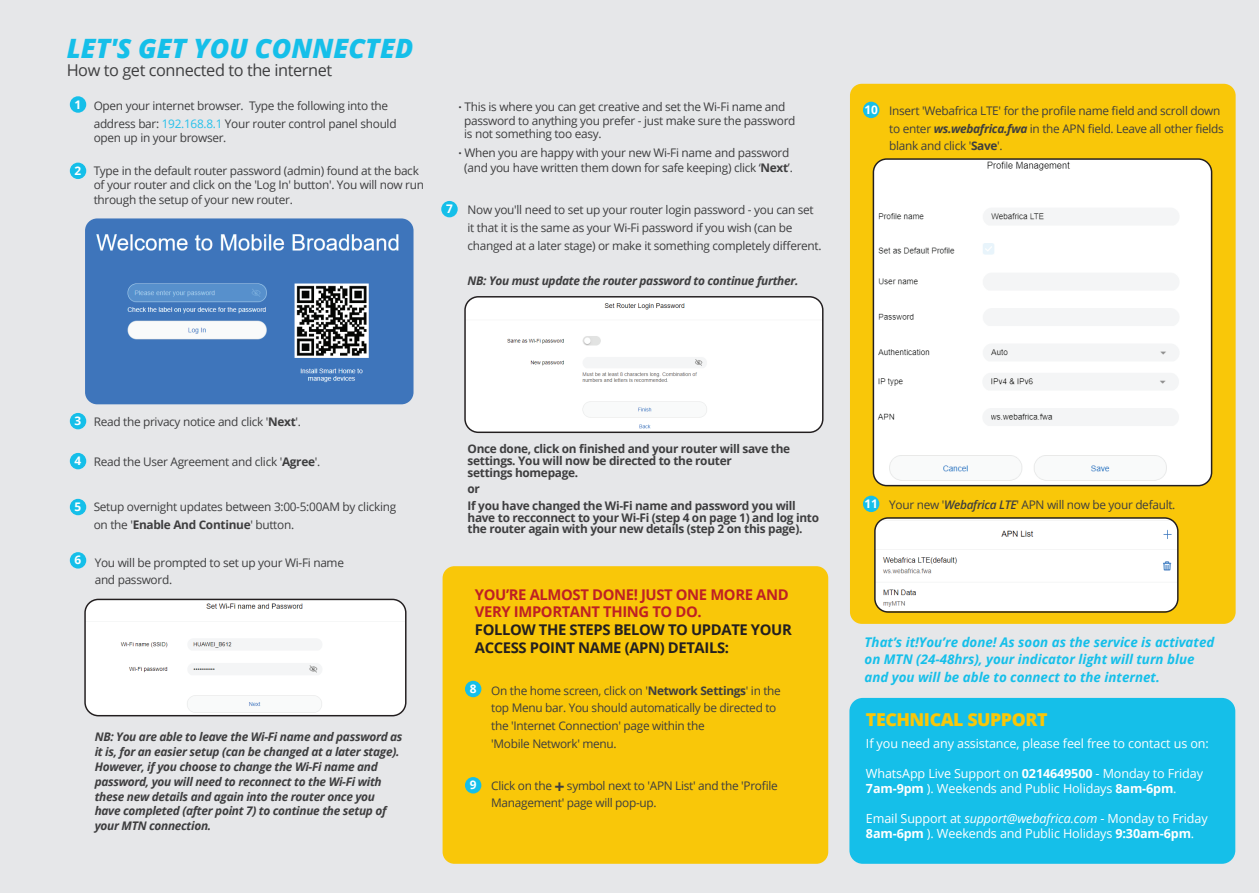
<style>
.page{position:relative;width:1259px;height:893px;background:#e6e7e9}
.page>*{position:absolute;margin:0;border:0;box-sizing:border-box;transform-origin:0 0}
.t1{font:italic 800 26.7px "Open Sans";color:#15bfe9}
.t2{font:800 17.7px "Open Sans";letter-spacing:-.025em;color:#f9c709}
.t3{font:16.35px "Open Sans";letter-spacing:-.025em;color:#3e3e3f}
.t4{font:700 14.85px/17.7px "Open Sans";letter-spacing:-.025em;color:#231f20}
.t5{font:700 14.85px/17.7px "Open Sans";letter-spacing:-.025em;color:#be2024}
.t6{font:italic 700 13.35px/17.7px "Open Sans";color:#15bfe9}
.t7{font:12.6px/15.1px "Open Sans";letter-spacing:-.01em;color:#fff}
.t8{font:11.85px/17.7px "Open Sans";letter-spacing:-.025em;color:#3e3e3f}
.t9{font:italic 700 11.85px/14.9px "Open Sans";letter-spacing:-.025em;color:#3e3e3f}
.t10{font:700 11.85px/11.9px "Open Sans";letter-spacing:-.025em;color:#3e3e3f}
.t11{font:700 11.85px "Open Sans";color:#fff}
.s1{color:#26c1eb}
.s2{font-weight:700}
.s3{font-weight:700;font-style:italic}
.s4{font-weight:600;font-style:italic}
.s5{font-weight:700;font-size:17.7px}
.s6{font-style:italic}
</style>
<div class="page">
<div style="left:70px;top:96px;width:16px;height:17px;background:#15bfe9;border-radius:50%"></div>
<div style="left:70px;top:163px;width:16px;height:16px;background:#15bfe9;border-radius:50%"></div>
<div style="left:70px;top:413px;width:16px;height:16px;background:#15bfe9;border-radius:50%"></div>
<div style="left:70px;top:453px;width:16px;height:16px;background:#15bfe9;border-radius:50%"></div>
<div style="left:70px;top:552px;width:16px;height:17px;background:#15bfe9;border-radius:50%"></div>
<div style="left:70px;top:499px;width:16px;height:16px;background:#15bfe9;border-radius:50%"></div>
<div style="left:442px;top:566px;width:386px;height:298px;background:#f9c709;border-radius:12px"></div>
<div style="left:850px;top:84px;width:385px;height:540px;background:#f9c709;border-radius:12px"></div>
<img style="left:86px;top:599px;width:320px;height:117px">
<div style="left:84px;top:599px;width:322px;height:117px;border:1px solid #231f20;border-radius:13px"></div>
<div style="left:85px;top:218px;width:328px;height:186px;background:#3e75bb;border-radius:12px"></div>
<img style="left:96px;top:234px;width:303px;height:149px">
<img style="left:466px;top:297px;width:357px;height:135px">
<div style="left:464px;top:296px;width:359px;height:137px;border:1px solid #231f20;border-radius:13px"></div>
<img style="left:876px;top:519px;width:301px;height:92px">
<div style="left:874px;top:517px;width:304px;height:96px;border:1px solid #231f20;border-radius:13px"></div>
<div style="left:849px;top:698px;width:386px;height:166px;background:#15bfe9;border-radius:13px"></div>
<div style="left:441px;top:201px;width:17px;height:16px;background:#15bfe9;border-radius:50%"></div>
<div style="left:465px;top:681px;width:16px;height:16px;background:#15bfe9;border-radius:50%"></div>
<div style="left:465px;top:777px;width:16px;height:16px;background:#15bfe9;border-radius:50%"></div>
<div style="left:863px;top:102px;width:16px;height:16px;background:#15bfe9;border-radius:50%"></div>
<div style="left:863px;top:496px;width:16px;height:16px;background:#15bfe9;border-radius:50%"></div>
<img style="left:874px;top:160px;width:336px;height:213px">
<img style="left:874px;top:373px;width:337px;height:113px">
<div style="left:872px;top:158px;width:340px;height:328px;border:1px solid #231f20;border-radius:13px"></div>
<h1 class="t1" style="left:67px;top:28px;width:348px">LET'S GET YOU CONNECTED</h1>
<h3 class="t3" style="left:67px;top:59px;width:267px">How to get connected to the internet</h3>
<p class="t8" style="left:94px;top:97px;width:304px;text-indent:-19px"><sup>1</sup> Open your internet browser. Type the following into the address bar: <span class="s1">192.168.8.1</span> Your router control panel should</p>
<p class="t8" style="left:94px;top:129px;width:134px">open up in your browser.</p>
<p class="t11" style="left:75px;top:162px;width:8px">2</p>
<p class="t8" style="left:94px;top:163px;width:332px;line-height:14.9px">Type in the default router password (admin) found at the back of your router and click on the 'Log In' button'. You will now run through the setup of your new router.</p>
<p class="t8" style="left:464px;top:100px;width:333px;line-height:13.4px;text-indent:-6px"><sup>.</sup> This is where you can get creative and set the Wi-Fi name and password to anything you prefer - just make sure the password is not something too easy.</p>
<p class="t8" style="left:458px;top:146px;width:336px;line-height:14.2px;text-align:center"><sup>.</sup> When you are happy with your new Wi-Fi name and password (and you have written them down for safe keeping) click ‘<span class="s2">Next</span>’.</p>
<p class="t11" style="left:446px;top:200px;width:8px">7</p>
<p class="t8" style="left:467px;top:201px;width:355px">Now you'll need to set up your router login password - you can set it that it is the same as your Wi-Fi password if you wish (can be changed at a later stage) or make it something completely different.</p>
<p class="t9" style="left:467px;top:273px;width:332px">NB: You must update the router password to continue further.</p>
<p class="t11" style="left:864px;top:101px;width:15px">10</p>
<p class="t8" style="left:889px;top:101px;width:336px">Insert 'Webafrica LTE' for the profile name field and scroll down to enter <span class="s3">ws.webafrica.fwa</span> in the APN field. Leave all other fields blank and click '<span class="s2">Save</span>'.</p>
<p class="t11" style="left:75px;top:412px;width:8px">3</p>
<p class="t8" style="left:94px;top:413px;width:209px">Read the privacy notice and click '<span class="s2">Next</span>'.</p>
<p class="t11" style="left:75px;top:452px;width:8px">4</p>
<p class="t11" style="left:75px;top:498px;width:8px">5</p>
<p class="t8" style="left:94px;top:453px;width:228px">Read the User Agreement and click '<span class="s2">Agree</span>'.</p>
<p class="t8" style="left:94px;top:497px;width:304px">Setup overnight updates between 3:00-5:00AM by clicking on the '<span class="s2">Enable And Continue</span>' button.</p>
<p class="t10" style="left:467px;top:443px;width:324px">Once done, click on finished and your router will save the settings. You will now be directed to the router<br>settings homepage.</p>
<p class="t10" style="left:467px;top:481px;width:330px;line-height:16.4px">or<br>If you have changed the Wi-Fi name and password you will</p>
<p class="t10" style="left:467px;top:511px;width:353px">have to recconnect to your Wi-Fi (step 4 on page 1) and log into the router again with your new details (step 2 on this page).</p>
<p class="t11" style="left:864px;top:495px;width:15px">11</p>
<p class="t8" style="left:889px;top:495px;width:288px">Your new '<span class="s4">Webafrica LTE</span>' APN will now be your default.</p>
<p class="t11" style="left:75px;top:552px;width:8px">6</p>
<p class="t8" style="left:95px;top:553px;width:251px">You will be prompted to set up your Wi-Fi name and password.</p>
<p class="t9" style="left:95px;top:729px;width:309px">NB: You are able to leave the Wi-Fi name and password as it is, for an easier setup (can be changed at a later stage).<br>However, if you choose to change the Wi-Fi name and password, you will need to reconnect to the Wi-Fi with these new details and again into the router once you have completed (after point 7) to continue the setup of your MTN connection.</p>
<p class="t5" style="left:475px;top:585px;width:315px">YOU’RE ALMOST DONE! JUST ONE MORE AND<br>VERY IMPORTANT THING TO DO.</p>
<p class="t4" style="left:475px;top:621px;width:318px">FOLLOW THE STEPS BELOW TO UPDATE YOUR<br>ACCESS POINT NAME (APN) DETAILS:</p>
<p class="t11" style="left:470px;top:680px;width:8px">8</p>
<p class="t11" style="left:470px;top:777px;width:8px">9</p>
<p class="t8" style="left:491px;top:681px;width:291px">On the home screen, click on '<span class="s2">Network Settings</span>' in the top Menu bar. You should automatically be directed to the 'Internet Connection' page within the<br>'Mobile Network' menu.</p>
<p class="t8" style="left:491px;top:777px;width:288px;line-height:16.4px">Click on the <span class="s5">+</span> symbol next to 'APN List' and the 'Profile<br>Management' page will pop-up.</p>
<p class="t6" style="left:864px;top:633px;width:351px">That’s it!You’re done! As soon as the service is activated on MTN (24-48hrs), your indicator light will turn blue and you will be able to connect to the internet.</p>
<h2 class="t2" style="left:866px;top:706px;width:183px">TECHNICAL SUPPORT</h2>
<p class="t7" style="left:866px;top:735px;width:344px">If you need any assistance, please feel free to contact us on:</p>
<p class="t7" style="left:866px;top:765px;width:339px">WhatsApp Live Support on <span class="s2">0214649500</span> - Monday to Friday<br><span class="s2">7am-9pm</span> ). Weekends and Public Holidays <span class="s2">8am-6pm</span>.</p>
<p class="t7" style="left:866px;top:811px;width:343px">Email Support at <span class="s6">support@webafrica.com</span> - Monday to Friday<br><span class="s2">8am-6pm</span> ). Weekends and Public Holidays <span class="s2">9:30am-6pm</span>.</p>
</div>
